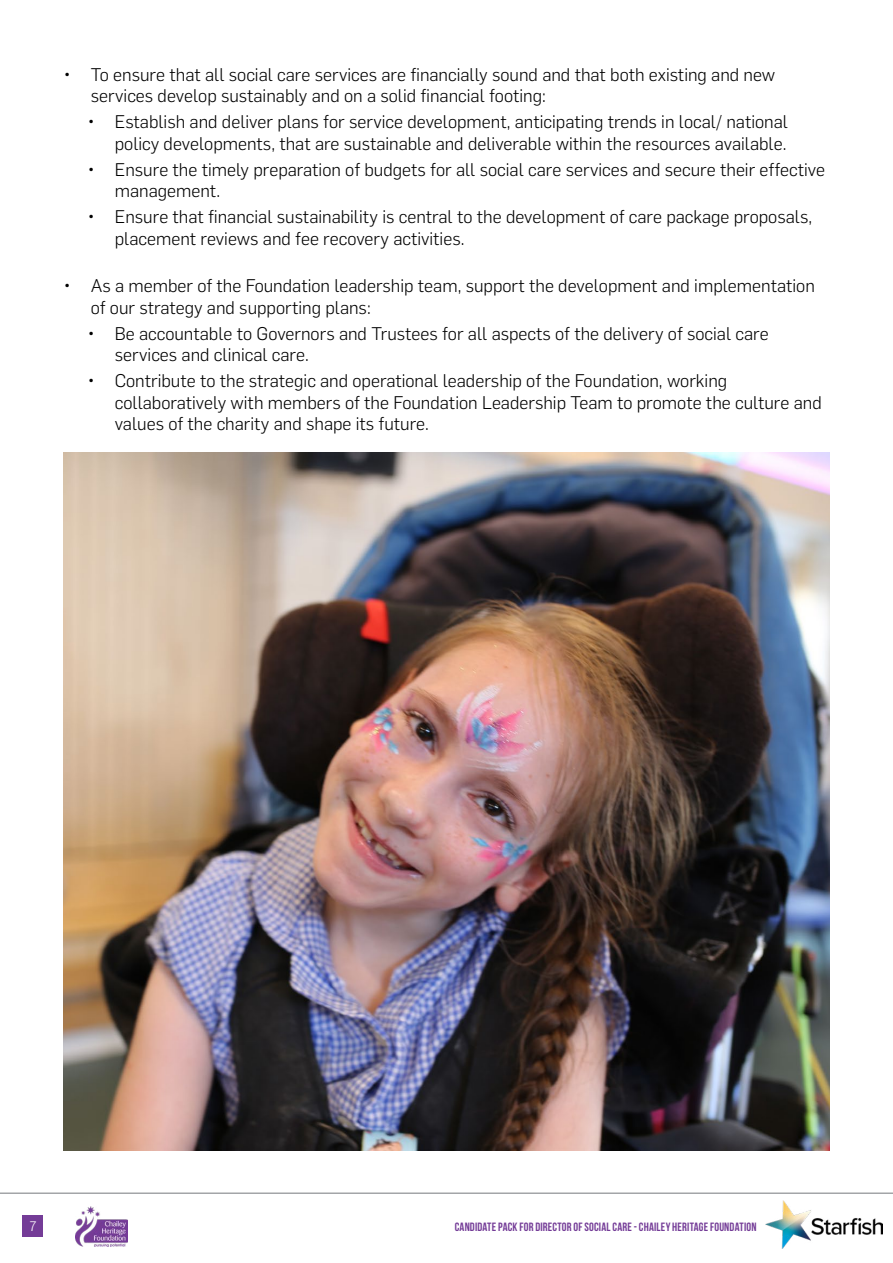
<style>
.page{position:relative;width:893px;height:1263px;background:#fff}
.page>*{position:absolute;margin:0;border:0;box-sizing:border-box;transform-origin:0 0}
.t1{font:300 18px/21.6px "Flama";color:#000}
.t2{font:300 13.5px "Flama";color:#fff}
.t3{font:700 12px "Bebas Neue";letter-spacing:.015em;color:#743c97}
</style>
<div class="page">
<img style="left:765px;top:1200px;width:118px;height:49px">
<div style="left:23px;top:1215px;width:20px;height:22px;background:#743c97"></div>
<hr style="left:0;top:1192px;width:893px;height:2px;background:#a3a5a8">
<img style="left:75px;top:1206px;width:53px;height:40px">
<img style="left:64px;top:453px;width:765px;height:698px">
<p class="t1" style="left:91px;top:63px;width:686px;text-indent:-27px">• To ensure that all social care services are financially sound and that both existing and new services develop sustainably and on a solid financial footing:</p>
<p class="t1" style="left:88px;top:110px;width:702px;text-align:right">• Establish and deliver plans for service development, anticipating trends in local/ national policy developments, that are sustainable and deliverable within the resources available.</p>
<p class="t1" style="left:115px;top:158px;width:712px;text-indent:-27px">• Ensure the timely preparation of budgets for all social care services and secure their effective management.</p>
<p class="t1" style="left:115px;top:205px;width:699px;text-indent:-27px">• Ensure that financial sustainability is central to the development of care package proposals, placement reviews and fee recovery activities.</p>
<p class="t1" style="left:91px;top:274px;width:726px;text-indent:-27px">• As a member of the Foundation leadership team, support the development and implementation of our strategy and supporting plans:</p>
<p class="t1" style="left:115px;top:322px;width:655px;text-indent:-27px">• Be accountable to Governors and Trustees for all aspects of the delivery of social care services and clinical care.</p>
<p class="t1" style="left:115px;top:369px;width:708px;text-indent:-27px">• Contribute to the strategic and operational leadership of the Foundation, working collaboratively with members of the Foundation Leadership Team to promote the culture and values of the charity and shape its future.</p>
<p class="t2" style="left:29px;top:1217px;width:8px">7</p>
<p class="t3" style="left:455px;top:1220px;width:303px">CANDIDATE PACK FOR DIRECTOR OF SOCIAL CARE - CHAILEY HERITAGE FOUNDATION</p>
</div>
